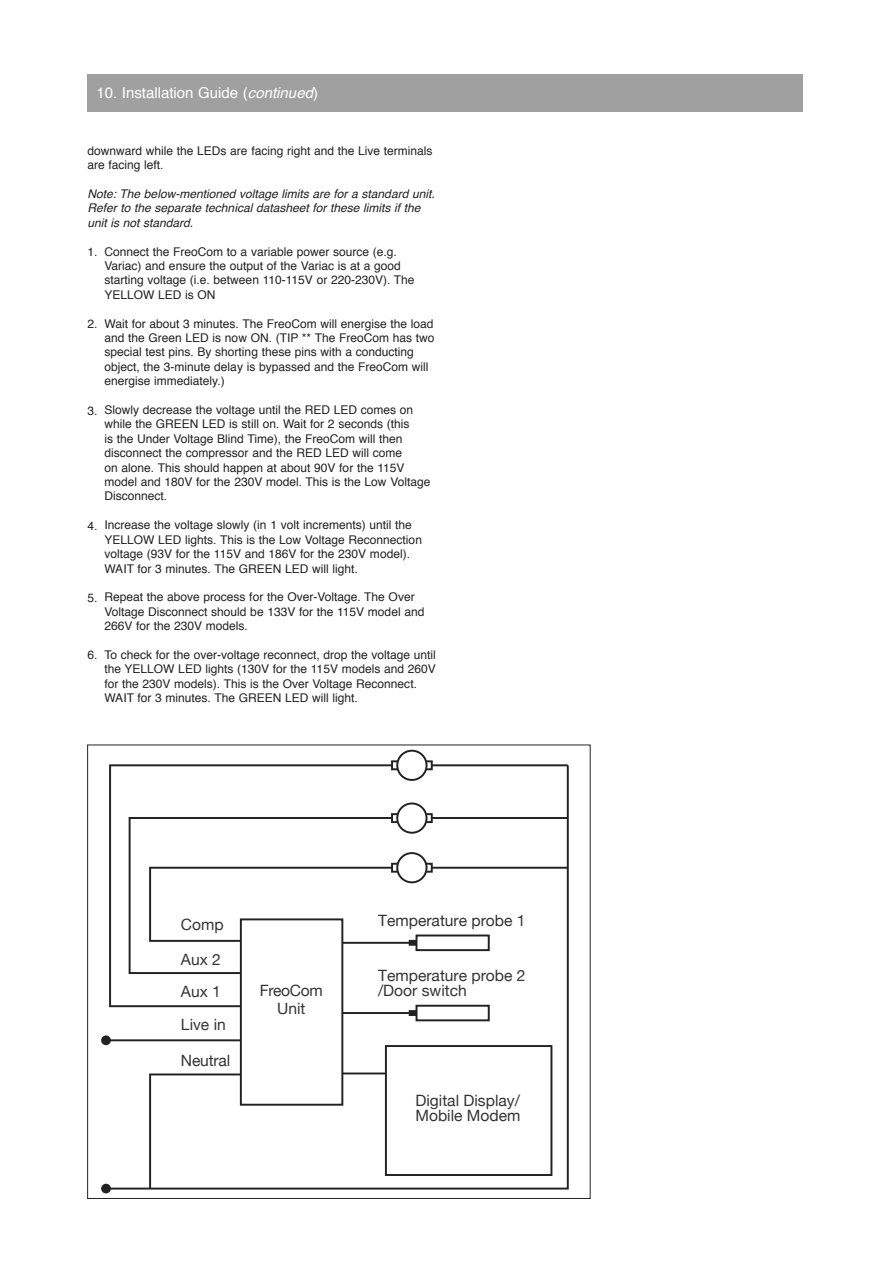
<style>
.page{position:relative;width:892px;height:1271px;background:#fff}
.page>*{position:absolute;margin:0;border:0;box-sizing:border-box;transform-origin:0 0}
.t1{font:15.6px/32.7px "Helvetica Neue";color:#343434}
.t2{font:15.6px "Helvetica Neue";letter-spacing:-.02em;color:#343434}
.t3{font:15px "Helvetica";color:#fff}
.t4{font:12px/14.4px "Helvetica";color:#222}
.t5{font:italic 12px/14.4px "Helvetica";color:#222}
.s1{font-style:italic}
</style>
<div class="page">
<div style="left:101px;top:1035px;width:10px;height:10px;background:#222;border-radius:50%"></div>
<svg style="left:108px;top:763px;width:461px;height:427px"></svg>
<div style="left:101px;top:1183px;width:10px;height:10px;background:#222;border-radius:50%"></div>
<div style="left:241px;top:919px;width:101px;height:185px;background:#fff"></div>
<div style="left:240px;top:918px;width:103px;height:187px;border:2px solid #222"></div>
<div style="left:386px;top:1046px;width:165px;height:129px;background:#fff"></div>
<div style="left:385px;top:1045px;width:167px;height:131px;border:2px solid #222"></div>
<svg style="left:394px;top:763px;width:35px;height:4px"></svg>
<div style="left:391px;top:760px;width:41px;height:10px;border:2px solid #222"></div>
<div style="left:397px;top:750px;width:29px;height:30px;background:#fff;border-radius:50%"></div>
<div style="left:396px;top:750px;width:31px;height:31px;border:2px solid #222;border-radius:50%"></div>
<svg style="left:394px;top:816px;width:35px;height:4px"></svg>
<div style="left:391px;top:813px;width:41px;height:10px;border:2px solid #222"></div>
<div style="left:397px;top:803px;width:29px;height:30px;background:#fff;border-radius:50%"></div>
<div style="left:396px;top:802px;width:31px;height:31px;border:2px solid #222;border-radius:50%"></div>
<svg style="left:394px;top:866px;width:35px;height:3px"></svg>
<div style="left:391px;top:863px;width:41px;height:9px;border:2px solid #222"></div>
<div style="left:397px;top:853px;width:29px;height:29px;background:#fff;border-radius:50%"></div>
<div style="left:396px;top:852px;width:31px;height:31px;border:2px solid #222;border-radius:50%"></div>
<div style="left:408px;top:940px;width:17px;height:5px;border:2px solid #222"></div>
<div style="left:416px;top:935px;width:72px;height:15px;background:#fff"></div>
<div style="left:415px;top:934px;width:74px;height:17px;border:2px solid #222"></div>
<div style="left:408px;top:1010px;width:17px;height:6px;border:2px solid #222"></div>
<div style="left:416px;top:1005px;width:72px;height:15px;background:#fff"></div>
<div style="left:415px;top:1004px;width:74px;height:17px;border:2px solid #222"></div>
<div style="left:87px;top:74px;width:715px;height:37px;background:#a0a0a0"></div>
<p class="t3" style="left:96px;top:81px;width:223px">10. I nstallation Guide (<span class="s1">continued</span>)</p>
<p class="t4" style="left:87px;top:144px;width:346px">downward while the LE Ds are facing right and the Live terminals are facing left.</p>
<p class="t5" style="left:87px;top:187px;width:348px">Note: The below-mentioned voltage limits are for a standard unit.<br>Refer to the separate technical datasheet for these limits if the unit is not standard.</p>
<p class="t4" style="left:104px;top:245px;width:311px">Connect the FreoCom to a variable power source (e.g.<br>Variac) and ensure the output of the Variac is at a good starting voltage (i.e. between 110-115V or 220-230V). The YELLOW</p>
<p class="t4" style="left:87px;top:245px;width:12px">1.</p>
<p class="t4" style="left:158px;top:288px;width:49px">LED is ON</p>
<p class="t4" style="left:104px;top:317px;width:331px">Wait for about 3 minutes. The FreoCom will energise the load and the Green LE D is now ON . (TI P ** The FreoCom has two special test pins. By shorting these pins with a conducting object, the 3-minute delay is bypassed and the FreoCom will energise immediately.)</p>
<p class="t4" style="left:104px;top:403px;width:310px">Slowly decrease the voltage until the RE D LE D comes on while the GREEN</p>
<p class="t4" style="left:87px;top:317px;width:12px">2.</p>
<p class="t4" style="left:87px;top:403px;width:12px">3.</p>
<p class="t4" style="left:104px;top:417px;width:327px;text-indent:98px">LE D is still on. Wait for 2 seconds (this<br>is the Under Voltage Blind Time), the FreoCom will then disconnect the compressor and the RE D LE D will come<br>on alone. This should happen at about 90V for the 115V model and 180V for the 230V model. This is the Low Voltage Disconnect.</p>
<p class="t4" style="left:104px;top:518px;width:309px">I ncrease the voltage slowly (in 1 volt increments) until the<br>YELLOW</p>
<p class="t4" style="left:87px;top:519px;width:12px">4.</p>
<p class="t4" style="left:104px;top:533px;width:319px;text-indent:54px">LE D lights. This is the Low Voltage Reconnection voltage (93V for the 115V and 186V for the 230V model).<br>WAIT</p>
<p class="t4" style="left:137px;top:561px;width:111px">for 3 minutes. The GREEN</p>
<p class="t4" style="left:285px;top:561px;width:74px">LED will light.</p>
<p class="t4" style="left:104px;top:590px;width:321px">Repeat the above process for the Over-Voltage. The Over<br>Voltage Disconnect should be 133V for the 115V model and<br>266V for the 230V models.</p>
<p class="t4" style="left:104px;top:648px;width:333px">To check for the over-voltage reconnect, drop the voltage until the YELLOW</p>
<p class="t4" style="left:87px;top:591px;width:12px">5.</p>
<p class="t4" style="left:87px;top:648px;width:12px">6.</p>
<p class="t4" style="left:104px;top:662px;width:332px;text-indent:74px">LE D lights (130V for the 115V models and 260V for the 230V models). This is the Over Voltage Reconnect.<br>WAIT</p>
<p class="t4" style="left:137px;top:691px;width:111px">for 3 minutes. The GREEN</p>
<p class="t4" style="left:285px;top:691px;width:74px">LED will light.</p>
<h1 class="t1" style="left:181px;top:908px;width:44px">Comp</h1>
<h1 class="t1" style="left:181px;top:943px;width:46px">Aux 2<br>Aux 1<br>Live in</h1>
<h1 class="t1" style="left:181px;top:1044px;width:51px">Neutral</h1>
<h1 class="t1" style="left:378px;top:904px;width:149px">Temperature probe 1</h1>
<h1 class="t1" style="left:378px;top:959px;width:149px">Temperature probe 2</h1>
<h1 class="t2" style="left:260px;top:981px;width:64px">FreoCom</h1>
<h1 class="t1" style="left:378px;top:974px;width:90px">/Door switch</h1>
<h1 class="t1" style="left:277px;top:992px;width:30px">Unit</h1>
<h1 class="t1" style="left:415px;top:1092px;width:106px;line-height:14.9px">Digital Display/<br>Mobile Modem</h1>
</div>
